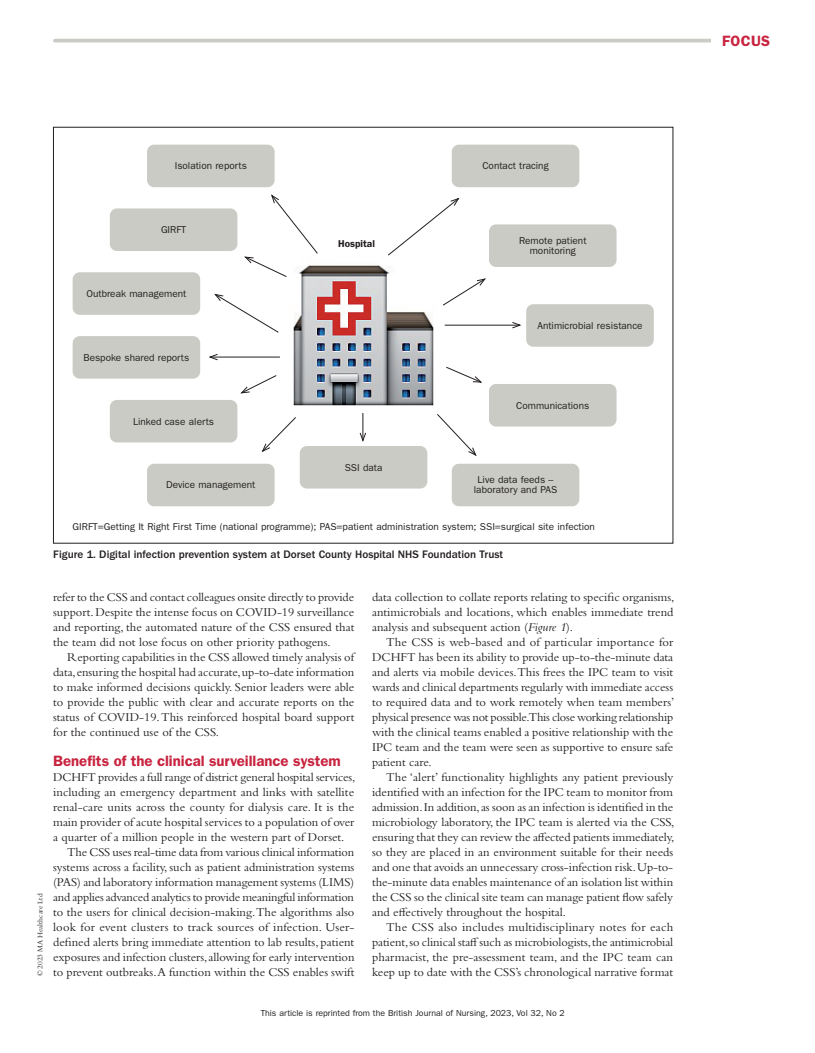
<style>
.page{position:relative;width:815px;height:1053px;background:#fff}
.page>*{position:absolute;margin:0;border:0;box-sizing:border-box;transform-origin:0 0}
.t1{font:600 15px "ITC Franklin Gothic Std";color:#c8233f}
.t2{font:12.5px/15px "Bembo Std";color:#231f20;text-align:justify}
.t3{font:500 11.25px "ITC Franklin Gothic Std";color:#231f20}
.t4{font:10px/10px "ITC Franklin Gothic Std";color:#231f20;text-align:center}
.t5{font:600 10px "ITC Franklin Gothic Std";color:#231f20}
.t6{font:8.75px "ITC Franklin Gothic Std";color:#231f20}
.t7{font:7.5px "Bembo Std";color:#231f20}
.s1{font-style:italic}
</style>
<div class="page">
<svg style="left:359px;top:413px;width:7px;height:29px"></svg>
<hr style="left:55px;top:39px;width:690px;height:3px;background:#cacbc4">
<div style="left:711px;top:35px;width:59px;height:11px;background:#fff"></div>
<img style="left:293px;top:265px;width:141px;height:141px">
<div style="left:300px;top:446px;width:127px;height:42px;background:#cacbc4;border-radius:7px"></div>
<div style="left:452px;top:463px;width:127px;height:43px;background:#cacbc4;border-radius:7px"></div>
<div style="left:489px;top:384px;width:128px;height:42px;background:#cacbc4;border-radius:7px"></div>
<div style="left:526px;top:304px;width:128px;height:43px;background:#cacbc4;border-radius:7px"></div>
<div style="left:489px;top:224px;width:128px;height:43px;background:#cacbc4;border-radius:7px"></div>
<div style="left:452px;top:145px;width:127px;height:42px;background:#cacbc4;border-radius:7px"></div>
<div style="left:147px;top:145px;width:128px;height:42px;background:#cacbc4;border-radius:7px"></div>
<div style="left:110px;top:208px;width:127px;height:43px;background:#cacbc4;border-radius:7px"></div>
<div style="left:73px;top:272px;width:127px;height:43px;background:#cacbc4;border-radius:7px"></div>
<div style="left:73px;top:336px;width:127px;height:42px;background:#cacbc4;border-radius:7px"></div>
<div style="left:110px;top:400px;width:127px;height:42px;background:#cacbc4;border-radius:7px"></div>
<div style="left:147px;top:463px;width:128px;height:43px;background:#cacbc4;border-radius:7px"></div>
<svg style="left:388px;top:197px;width:72px;height:59px"></svg>
<svg style="left:443px;top:278px;width:43px;height:28px"></svg>
<hr style="left:445px;top:325px;width:75px;height:1px;background:#231f20">
<svg style="left:512px;top:322px;width:10px;height:7px"></svg>
<svg style="left:446px;top:366px;width:36px;height:17px"></svg>
<svg style="left:437px;top:414px;width:40px;height:42px"></svg>
<svg style="left:261px;top:417px;width:35px;height:35px"></svg>
<svg style="left:241px;top:375px;width:36px;height:18px"></svg>
<hr style="left:210px;top:357px;width:70px;height:1px;background:#231f20">
<svg style="left:208px;top:354px;width:10px;height:6px"></svg>
<svg style="left:214px;top:293px;width:65px;height:40px"></svg>
<svg style="left:244px;top:194px;width:74px;height:83px"></svg>
<div style="left:329px;top:226px;width:55px;height:36px;border:1px solid #fff;border-radius:7px"></div>
<p class="t4" style="left:175px;top:161px;width:74px">Isolation reports</p>
<p class="t4" style="left:482px;top:161px;width:68px">Contact tracing</p>
<p class="t4" style="left:161px;top:225px;width:27px">GIRFT</p>
<p class="t4" style="left:86px;top:288px;width:101px">Outbreak management</p>
<p class="t4" style="left:83px;top:352px;width:107px">Bespoke shared reports</p>
<p class="t5" style="left:338px;top:238px;width:38px">Hospital</p>
<p class="t4" style="left:519px;top:236px;width:69px">Remote patient monitoring</p>
<p class="t4" style="left:537px;top:320px;width:107px">Antimicrobial resistance</p>
<p class="t4" style="left:133px;top:416px;width:83px">Linked case alerts</p>
<p class="t4" style="left:516px;top:400px;width:74px">Communications</p>
<p class="t4" style="left:166px;top:480px;width:91px">Device management</p>
<p class="t4" style="left:345px;top:462px;width:39px">SSI data</p>
<p class="t4" style="left:474px;top:475px;width:85px">Live data feeds – laboratory and PAS</p>
<p class="t4" style="left:73px;top:521px;width:524px">GIRFT=Getting It Right First Time (national programme); PAS=patient administration system; SSI=surgical site infection</p>
<p class="t3" style="left:53px;top:548px;width:451px">Figure 1. Digital infection prevention system at Dorset County Hospital NHS Foundation Trust</p>
<p class="t7" style="left:36px;top:976px;width:84px;rotate:-90deg">© 2023 MA Healthcare Ltd</p>
<p class="t2" style="left:53px;top:589px;width:303px">refer to the CSS and contact colleagues onsite directly to provide support. Despite the intense focus on COVID-19 surveillance and reporting, the automated nature of the CSS ensured that the team did not lose focus on other priority pathogens.</p>
<p class="t2" style="left:53px;top:649px;width:303px;text-indent:14px">Reporting capabilities in the CSS allowed timely analysis of data, ensuring the hospital had accurate, up-to-date information to make informed decisions quickly. Senior leaders were able to provide the public with clear and accurate reports on the status of COVID-19. This reinforced hospital board support for the continued use of the CSS.</p>
<p class="t1" style="left:53px;top:751px;width:289px">Benefits of the clinical surveillance system</p>
<p class="t2" style="left:53px;top:769px;width:304px">DCHFT provides a full range of district general hospital services,</p>
<p class="t2" style="left:53px;top:784px;width:303px">including an emergency department and links with satellite</p>
<p class="t2" style="left:53px;top:799px;width:303px">renal-care units across the county for dialysis care. It is the</p>
<p class="t2" style="left:53px;top:814px;width:303px">main provider of acute hospital services to a population of over</p>
<p class="t2" style="left:53px;top:829px;width:293px">a quarter of a million people in the western part of Dorset.</p>
<p class="t2" style="left:67px;top:844px;width:288px">The CSS uses real-time data from various clinical information</p>
<p class="t2" style="left:53px;top:859px;width:303px">systems across a facility, such as patient administration systems</p>
<p class="t2" style="left:53px;top:874px;width:303px">(PAS) and laboratory information management systems (LIMS)</p>
<p class="t2" style="left:53px;top:889px;width:302px">and applies advanced analytics to provide meaningful information</p>
<p class="t2" style="left:53px;top:904px;width:303px">to the users for clinical decision-making. The algorithms also</p>
<p class="t2" style="left:53px;top:919px;width:303px">look for event clusters to track sources of infection. User-</p>
<p class="t2" style="left:53px;top:934px;width:303px">defined alerts bring immediate attention to lab results, patient</p>
<p class="t2" style="left:53px;top:949px;width:303px">exposures and infection clusters, allowing for early intervention</p>
<p class="t2" style="left:53px;top:964px;width:303px">to prevent outbreaks. A function within the CSS enables swift</p>
<p class="t2" style="left:372px;top:589px;width:304px">data collection to collate reports relating to specific organisms, antimicrobials and locations, which enables immediate trend analysis and subsequent action (<span class="s1">Figure 1</span>).</p>
<p class="t2" style="left:372px;top:634px;width:304px;text-indent:14px">The CSS is web-based and of particular importance for DCHFT has been its ability to provide up-to-the-minute data and alerts via mobile devices. This frees the IPC team to visit wards and clinical departments regularly with immediate access to required data and to work remotely when team members’ physical presence was not possible.This close working relationship with the clinical teams enabled a positive relationship with the IPC team and the team were seen as supportive to ensure safe patient care.</p>
<p class="t2" style="left:372px;top:769px;width:304px;text-indent:14px">The ‘alert’ functionality highlights any patient previously identified with an infection for the IPC team to monitor from admission. In addition, as soon as an infection is identified in the microbiology laboratory, the IPC team is alerted via the CSS, ensuring that they can review the affected patients immediately, so they are placed in an environment suitable for their needs and one that avoids an unnecessary cross-infection risk. Up-to&shy;the-minute data enables maintenance of an isolation list within the CSS so the clinical site team can manage patient flow safely and effectively throughout the hospital.</p>
<p class="t2" style="left:372px;top:919px;width:303px;text-indent:14px">The CSS also includes multidisciplinary notes for each patient, so clinical staff such as microbiologists, the antimicrobial pharmacist, the pre-assessment team, and the IPC team can keep up to date with the CSS’s chronological narrative format</p>
<p class="t6" style="left:261px;top:1008px;width:306px">This article is reprinted from the British Journal of Nursing, 2023, Vol 32, No 2</p>
<p class="t1" style="left:722px;top:32px;width:50px">FOCUS</p>
</div>
